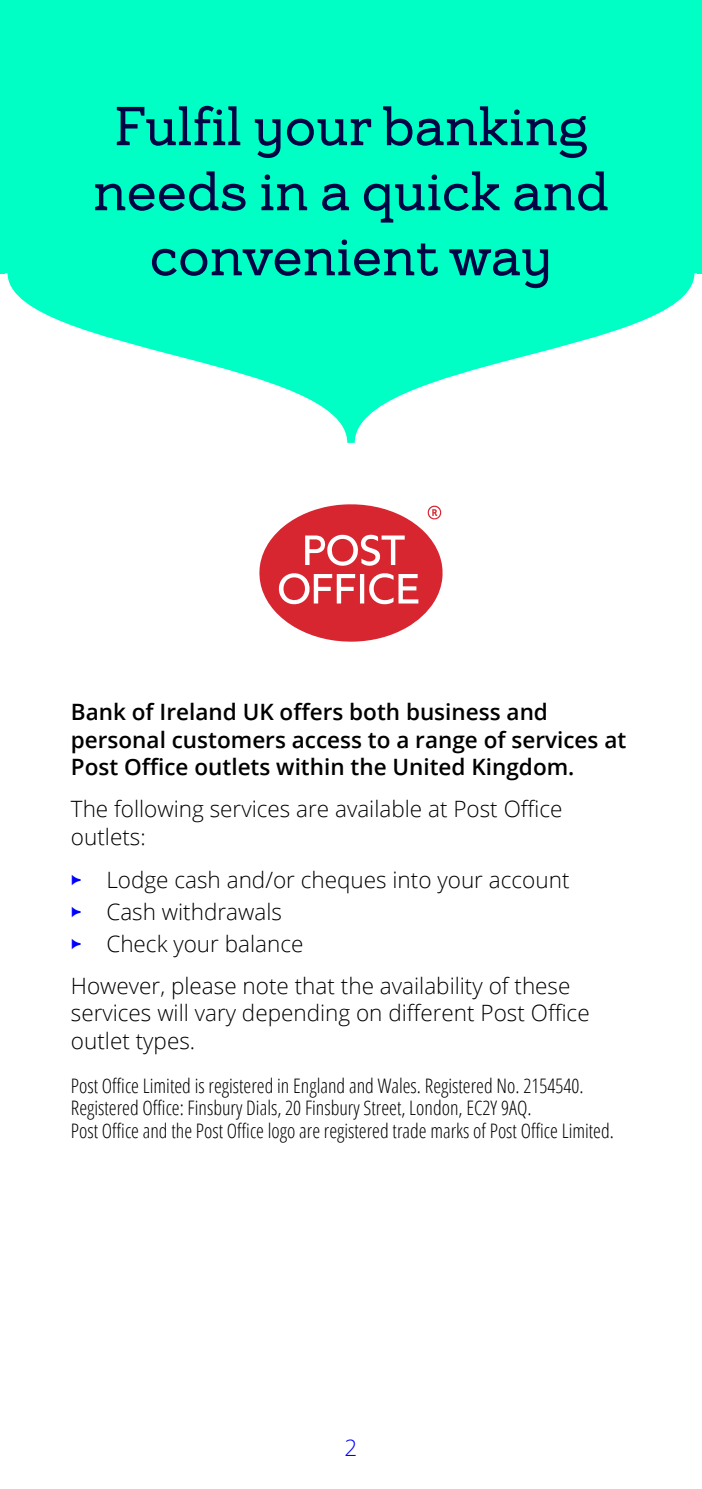
<style>
.page{position:relative;width:702px;height:1489px;background:#fff}
.page>*{position:absolute;margin:0;border:0;box-sizing:border-box;transform-origin:0 0}
.t1{font:55px/65px "Bankof Ireland Serif";color:#000645;text-align:center}
.t2{font:300 22.5px/27.5px "Open Sans";color:#000}
.t3{font:600 22.5px/27.5px "Open Sans";color:#000}
.t4{font:300 22.5px "Open Sans";color:#00f}
.t5{font:300 condensed 20px/22.5px "Open Sans";color:#000}
.s1{color:#00f}
</style>
<div class="page">
<svg style="left:0;top:0;width:702px;height:443px;fill:#00ffc5"></svg>
<svg style="left:259px;top:504px;width:183px;height:137px"></svg>
<div style="left:697px;top:0;width:5px;height:273px;background:#00ffc5"></div>
<hr style="left:0;top:0;width:4px;height:273px;background:#00ffc5">
<h1 class="t1" style="left:93px;top:95px;width:517px">Fulfil your banking needs in a quick and convenient way</h1>
<p class="t3" style="left:71px;top:698px;width:557px">Bank of Ireland UK offers both business and personal customers access to a range of services at<br>Post Office outlets within the United Kingdom.</p>
<p class="t2" style="left:71px;top:794px;width:493px">The following services are available at Post Office outlets:</p>
<p class="t2" style="left:71px;top:865px;width:500px"><span class="s1">•</span> Lodge cash and/or cheques into your account</p>
<p class="t2" style="left:71px;top:897px;width:212px"><span class="s1">•</span> Cash withdrawals</p>
<p class="t2" style="left:71px;top:922px;width:501px;line-height:41.8px"><span class="s1">•</span> Check your balance<br>However, please note that the availability of these</p>
<p class="t2" style="left:71px;top:998px;width:520px">services will vary depending on different Post Office outlet types.</p>
<p class="t5" style="left:71px;top:1073px;width:544px">Post Office Limited is registered in England and Wales. Registered No. 2154540.<br>Registered Office: Finsbury Dials, 20 Finsbury Street, London, EC2Y 9AQ.<br>Post Office and the Post Office logo are registered trade marks of Post Office Limited.</p>
<p class="t4" style="left:344px;top:1432px;width:14px">2</p>
</div>
